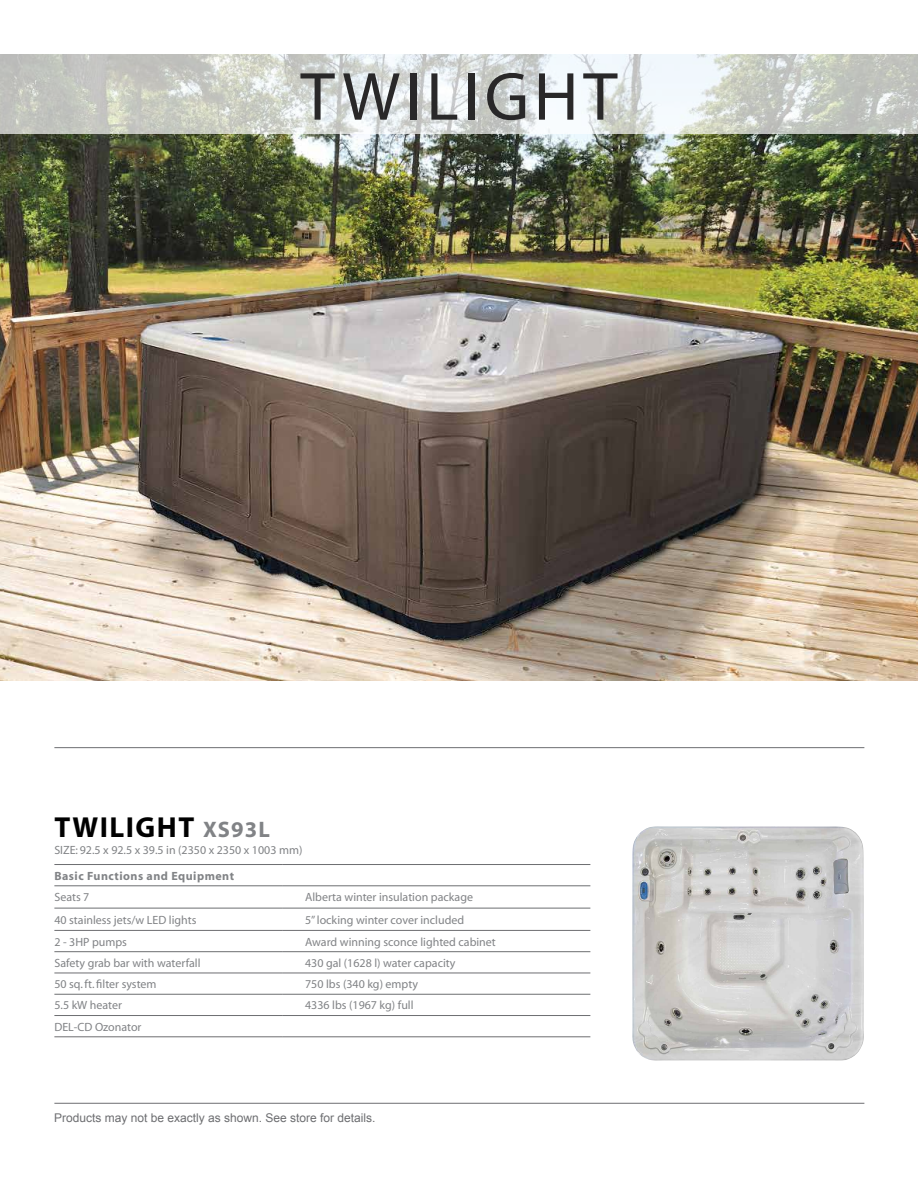
<style>
.page{position:relative;width:918px;height:1188px;background:#fff}
.page>*{position:absolute;margin:0;border:0;box-sizing:border-box;transform-origin:0 0}
.t1{font:68.7px "Myriad";letter-spacing:.07em;color:#292829}
.t2{font:700 29.1px "Myriad";letter-spacing:.05em;color:#000}
.t3{font:12px "Myriad";color:#818386}
.t4{font:12px "Arial";color:#6d6e71}
.t5{font:700 12px "Myriad";letter-spacing:.04em;color:#818386}
.s1{font-size:22.5px;color:#818386}
</style>
<div class="page">
<img style="left:0;top:134px;width:918px;height:546px">
<img style="left:632px;top:826px;width:232px;height:235px">
<hr style="left:54px;top:747px;width:810px;height:1px;background:#6d6e71">
<hr style="left:54px;top:1103px;width:810px;height:1px;background:#6d6e71">
<hr style="left:54px;top:864px;width:228px;height:1px;background:#6d6e71">
<hr style="left:282px;top:864px;width:308px;height:1px;background:#6d6e71">
<hr style="left:54px;top:886px;width:228px;height:1px;background:#6d6e71">
<hr style="left:282px;top:886px;width:308px;height:1px;background:#6d6e71">
<hr style="left:54px;top:908px;width:228px;height:1px;background:#6d6e71">
<hr style="left:282px;top:908px;width:308px;height:1px;background:#6d6e71">
<hr style="left:54px;top:930px;width:228px;height:1px;background:#6d6e71">
<hr style="left:282px;top:930px;width:308px;height:1px;background:#6d6e71">
<hr style="left:54px;top:951px;width:228px;height:1px;background:#6d6e71">
<hr style="left:282px;top:951px;width:308px;height:1px;background:#6d6e71">
<hr style="left:54px;top:973px;width:228px;height:1px;background:#6d6e71">
<hr style="left:282px;top:973px;width:308px;height:1px;background:#6d6e71">
<hr style="left:54px;top:994px;width:228px;height:1px;background:#6d6e71">
<hr style="left:282px;top:994px;width:308px;height:1px;background:#6d6e71">
<hr style="left:54px;top:1015px;width:228px;height:1px;background:#6d6e71">
<hr style="left:282px;top:1015px;width:308px;height:1px;background:#6d6e71">
<hr style="left:54px;top:1037px;width:228px;height:1px;background:#6d6e71">
<hr style="left:282px;top:1037px;width:308px;height:1px;background:#6d6e71">
<svg style="left:0;top:54px;width:918px;height:80px"></svg>
<h1 class="t1" style="left:301px;top:63px;width:318px">TWILIGHT</h1>
<h2 class="t2" style="left:54px;top:812px;width:217px">TWILIGHT <span class="s1">XS93L</span></h2>
<p class="t3" style="left:54px;top:844px;width:250px">SIZE: 92.5 x 92.5 x 39.5 in (2350 x 2350 x 1003 mm)</p>
<p class="t5" style="left:54px;top:869px;width:181px">Basic Functions and Equipment</p>
<p class="t3" style="left:54px;top:891px;width:37px">Seats 7</p>
<p class="t3" style="left:305px;top:891px;width:169px">Alberta winter insulation package</p>
<p class="t3" style="left:54px;top:914px;width:144px">40 stainless jets/w LED lights</p>
<p class="t3" style="left:305px;top:914px;width:160px">5” locking winter cover included</p>
<p class="t3" style="left:54px;top:936px;width:74px">2 - 3HP pumps</p>
<p class="t3" style="left:305px;top:936px;width:192px">Award winning sconce lighted cabinet</p>
<p class="t3" style="left:54px;top:957px;width:148px">Safety grab bar with waterfall</p>
<p class="t3" style="left:305px;top:957px;width:152px">430 gal (1628 l) water capacity</p>
<p class="t3" style="left:54px;top:978px;width:104px">50 sq. ft. filter system</p>
<p class="t3" style="left:305px;top:978px;width:114px">750 lbs (340 kg) empty</p>
<p class="t3" style="left:54px;top:999px;width:69px">5.5 kW heater</p>
<p class="t3" style="left:305px;top:999px;width:110px">4336 lbs (1967 kg) full</p>
<p class="t3" style="left:54px;top:1021px;width:89px">DEL-CD Ozonator</p>
<p class="t4" style="left:54px;top:1111px;width:323px">Products may not be exactly as shown. See store for details.</p>
</div>
